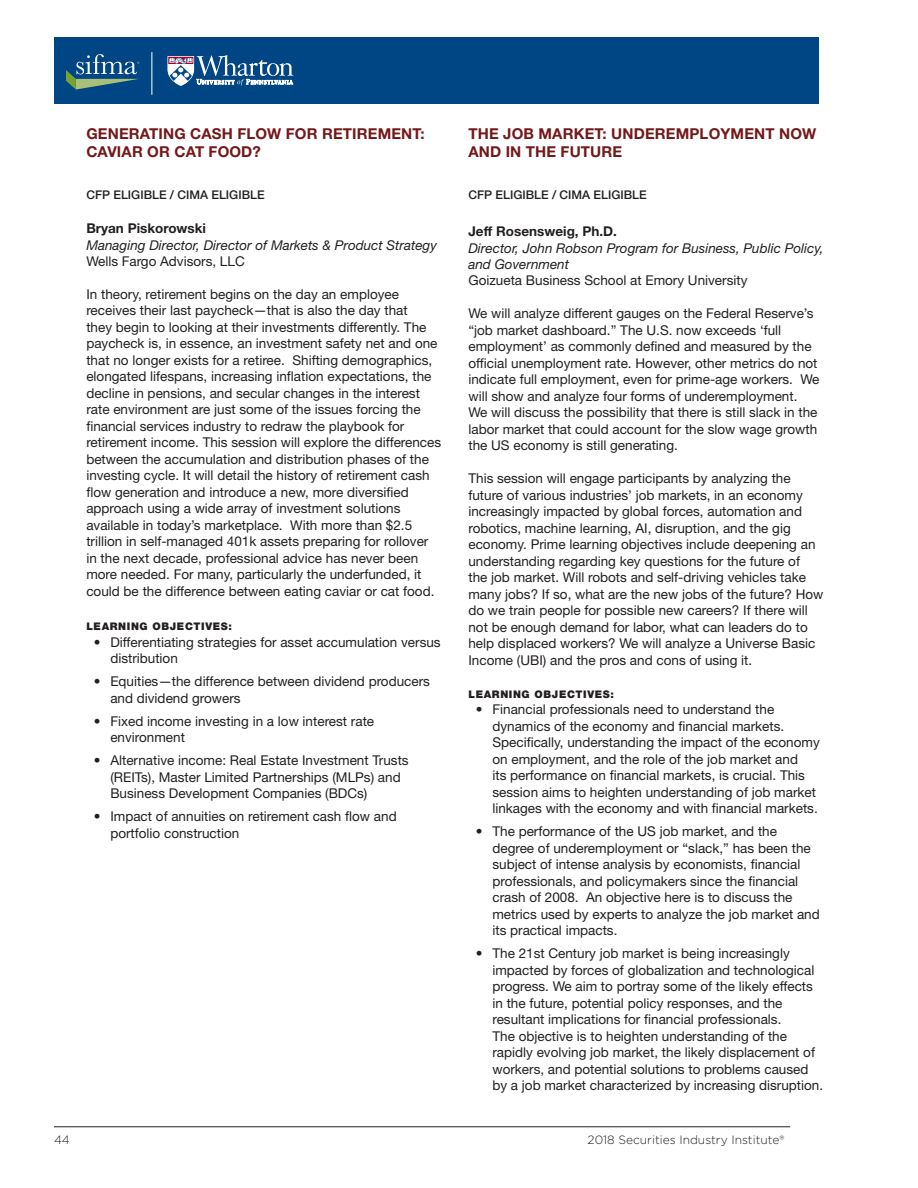
<style>
.page{position:relative;width:918px;height:1188px;background:#fff}
.page>*{position:absolute;margin:0;border:0;box-sizing:border-box;transform-origin:0 0}
.Sessions_Wednesday{font:700 15px/18px "Helvetica Neue LT Std";letter-spacing:.01em;color:#74181a}
.description{font:13.5px/16.5px "Helvetica Neue LT Std";color:#231f20}
.BULLET_DESCRIPTION{font:13.5px/16.5px "Helvetica Neue LT Std";color:#231f20}
.speaker_title{font:italic 13.5px/16.5px "Helvetica Neue LT Std";color:#231f20}
.speaker_firm{font:13.5px "Helvetica Neue LT Std";color:#231f20}
.speaker_name{font:700 13.5px "Helvetica Neue LT Std";color:#231f20}
.CFP_eligible{font:500 12px "Helvetica Neue LT Std";color:#231f20}
.t1{font:300 12px "Gotham";color:#231f20}
.PRESENTERS___learnin{font:900 10.5px "Helvetica Neue LT Std";letter-spacing:.06em;color:#231f20}
</style>
<div class="page">
<div style="left:54px;top:38px;width:765px;height:66px;background:#004684"></div>
<hr style="left:54px;top:1126px;width:736px;height:1px;background:#231f20">
<svg style="left:66px;top:54px;width:73px;height:36px"></svg>
<hr style="left:151px;top:52px;width:1px;height:43px;background:#fff">
<svg style="left:168px;top:55px;width:125px;height:31px"></svg>
<p class="Sessions_Wednesday" style="left:86px;top:124px;width:340px">GENERATING CASH FLOW FOR RETIREMENT:<br>CAVIAR OR CAT FOOD?</p>
<p class="CFP_eligible" style="left:86px;top:187px;width:180px">CFP ELIGIBLE / CIMA ELIGIBLE</p>
<p class="speaker_name" style="left:86px;top:220px;width:121px">Bryan Piskorowski</p>
<p class="speaker_title" style="left:86px;top:237px;width:352px">Managing Director, Director of Markets &amp; Product Strategy</p>
<p class="speaker_firm" style="left:86px;top:253px;width:160px">Wells Fargo Advisors, LLC</p>
<p class="description" style="left:86px;top:286px;width:356px">In theory, retirement begins on the day an employee receives their last paycheck—that is also the day that<br>they begin to looking at their investments differently. The paycheck is, in essence, an investment safety net and one that no longer exists for a retiree. Shifting demographics, elongated lifespans, increasing inflation expectations, the decline in pensions, and secular changes in the interest rate environment are just some of the issues forcing the financial services industry to redraw the playbook for retirement income. This session will explore the differences between the accumulation and distribution phases of the investing cycle. It will detail the history of retirement cash flow generation and introduce a new, more diversified approach using a wide array of investment solutions available in today’s marketplace. With more than $2.5 trillion in self-managed 401k assets preparing for rollover in the next decade, professional advice has never been more needed. For many, particularly the underfunded, it could be the difference between eating caviar or cat food.</p>
<p class="PRESENTERS___learnin" style="left:86px;top:620px;width:147px">LEARNING OBJECTIVES:</p>
<p class="BULLET_DESCRIPTION" style="left:110px;top:634px;width:332px;text-indent:-16px">• Differentiating strategies for asset accumulation versus distribution</p>
<p class="BULLET_DESCRIPTION" style="left:110px;top:673px;width:321px;text-indent:-16px">• Equities—the difference between dividend producers and dividend growers</p>
<p class="BULLET_DESCRIPTION" style="left:110px;top:713px;width:265px;text-indent:-16px">• Fixed income investing in a low interest rate environment</p>
<p class="BULLET_DESCRIPTION" style="left:110px;top:752px;width:300px;text-indent:-16px">• Alternative income: Real Estate Investment Trusts (REITs), Master Limited Partnerships (MLPs) and<br>Business Development Companies (BDCs)</p>
<p class="BULLET_DESCRIPTION" style="left:110px;top:808px;width:288px;text-indent:-16px">• Impact of annuities on retirement cash flow and portfolio construction</p>
<p class="Sessions_Wednesday" style="left:468px;top:124px;width:349px">THE JOB MARKET: UNDEREMPLOYMENT NOW<br>AND IN THE FUTURE</p>
<p class="CFP_eligible" style="left:468px;top:187px;width:180px">CFP ELIGIBLE / CIMA ELIGIBLE</p>
<p class="speaker_name" style="left:468px;top:223px;width:150px">Jeff Rosensweig, Ph.D.</p>
<p class="speaker_title" style="left:468px;top:240px;width:357px">Director, John Robson Program for Business, Public Policy, and Government</p>
<p class="speaker_firm" style="left:468px;top:273px;width:281px">Goizueta Business School at Emory University</p>
<p class="description" style="left:468px;top:305px;width:353px">We will analyze different gauges on the Federal Reserve’s “job market dashboard.” The U.S. now exceeds ‘full employment’ as commonly defined and measured by the official unemployment rate. However, other metrics do not indicate full employment, even for prime-age workers. We will show and analyze four forms of underemployment.<br>We will discuss the possibility that there is still slack in the labor market that could account for the slow wage growth the US economy is still generating.</p>
<p class="description" style="left:468px;top:470px;width:357px">This session will engage participants by analyzing the future of various industries’ job markets, in an economy increasingly impacted by global forces, automation and robotics, machine learning, AI, disruption, and the gig economy. Prime learning objectives include deepening an understanding regarding key questions for the future of<br>the job market. Will robots and self-driving vehicles take many jobs? If so, what are the new jobs of the future? How do we train people for possible new careers? If there will not be enough demand for labor, what can leaders do to help displaced workers? We will analyze a Universe Basic Income (UBI) and the pros and cons of using it.</p>
<p class="PRESENTERS___learnin" style="left:468px;top:688px;width:147px">LEARNING OBJECTIVES:</p>
<p class="BULLET_DESCRIPTION" style="left:492px;top:701px;width:329px;text-indent:-16px">• Financial professionals need to understand the dynamics of the economy and financial markets.<br>Specifically, understanding the impact of the economy on employment, and the role of the job market and<br>its performance on financial markets, is crucial. This session aims to heighten understanding of job market linkages with the economy and with financial markets.</p>
<p class="BULLET_DESCRIPTION" style="left:492px;top:823px;width:329px;text-indent:-16px">• The performance of the US job market, and the degree of underemployment or “slack,” has been the subject of intense analysis by economists, financial professionals, and policymakers since the financial crash of 2008. An objective here is to discuss the metrics used by experts to analyze the job market and its practical impacts.</p>
<p class="BULLET_DESCRIPTION" style="left:492px;top:945px;width:332px;text-indent:-16px">• The 21st Century job market is being increasingly impacted by forces of globalization and technological progress. We aim to portray some of the likely effects in the future, potential policy responses, and the resultant implications for financial professionals.<br>The objective is to heighten understanding of the rapidly evolving job market, the likely displacement of workers, and potential solutions to problems caused by a job market characterized by increasing disruption.</p>
<p class="t1" style="left:54px;top:1132px;width:17px">44</p>
<p class="t1" style="left:588px;top:1132px;width:198px">2018 Securities Industry Institute®</p>
</div>
